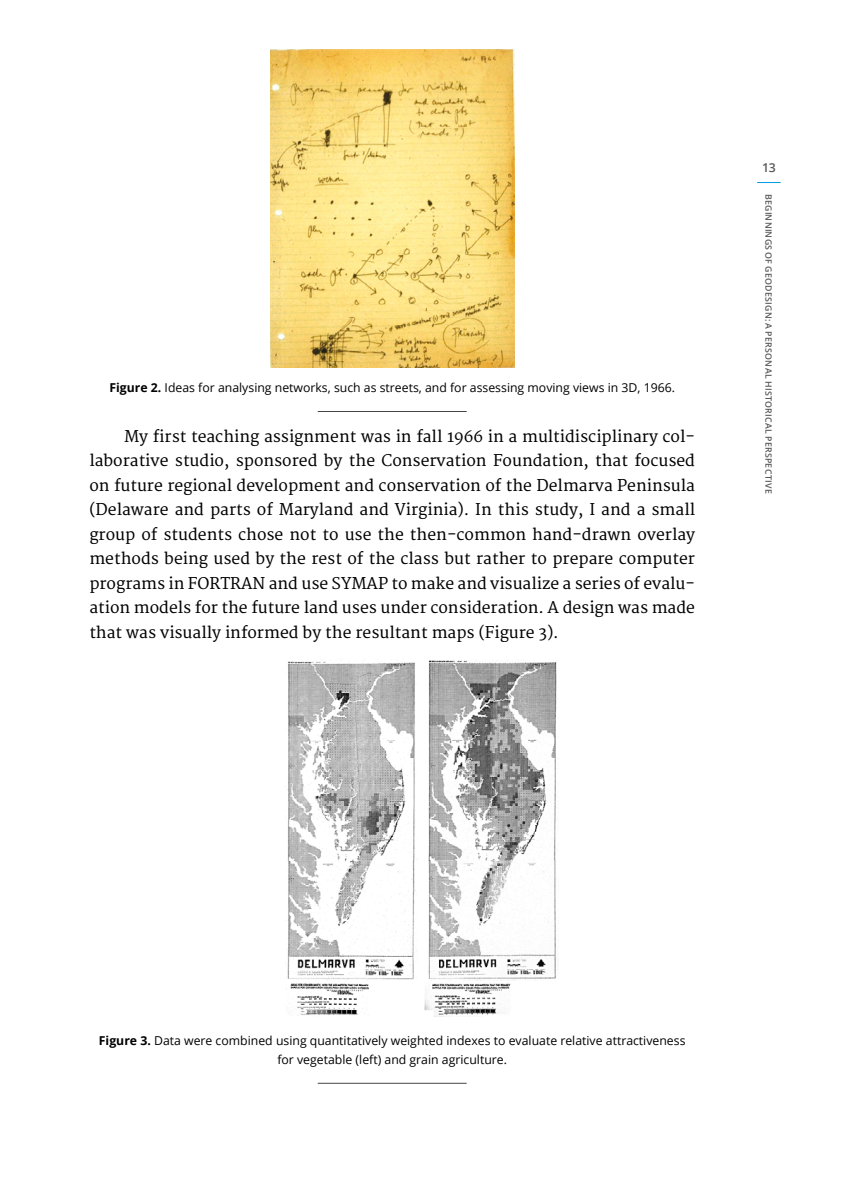
<style>
.page{position:relative;width:844px;height:1191px;background:#fff}
.page>*{position:absolute;margin:0;border:0;box-sizing:border-box;transform-origin:0 0}
.t1{font:15.75px/24.5px "Merriweather";color:#000;text-align:justify}
.t2{font:12.25px/19.2px "Open Sans";color:#000;text-align:center}
.t3{font:600 12.25px "Open Sans";color:#58585a}
.t4{font:600 8.75px "Open Sans";letter-spacing:.03em;color:#58585a}
.s1{font-weight:700}
</style>
<div class="page">
<svg style="left:757px;top:182px;width:23px;height:1px"></svg>
<img style="left:270px;top:50px;width:244px;height:317px">
<hr style="left:317px;top:411px;width:149px;height:1px;background:#444447">
<img style="left:285px;top:660px;width:272px;height:356px">
<hr style="left:317px;top:1083px;width:149px;height:1px;background:#444447">
<p class="t2" style="left:109px;top:378px;width:567px"><span class="s1">Figure 2.</span> Ideas for analysing networks, such as streets, and for assessing moving views in 3D, 1966.</p>
<p class="t1" style="left:89px;top:424px;width:607px;text-indent:35px">My first teaching assignment was in fall 1966 in a multidisciplinary col&shy;laborative studio, sponsored by the Conservation Foundation, that focused on future regional development and conservation of the Delmarva Peninsula (Delaware and parts of Maryland and Virginia). In this study, I and a small group of students chose not to use the then-common hand-drawn overlay methods being used by the rest of the class but rather to prepare computer programs in FORTRAN and use SYMAP to make and visualize a series of evalu&shy;ation models for the future land uses under consideration. A design was made that was visually informed by the resultant maps (Figure 3).</p>
<p class="t3" style="left:761px;top:159px;width:15px">13</p>
<p class="t4" style="left:774px;top:194px;width:301px;rotate:90deg">BEGINNINGS OF GEODESIGN: A PERSONAL HISTORICAL PERSPECTIVE</p>
<p class="t2" style="left:99px;top:1030px;width:588px"><span class="s1">Figure 3.</span> Data were combined using quantitatively weighted indexes to evaluate relative attractiveness for vegetable (left) and grain agriculture.</p>
</div>
